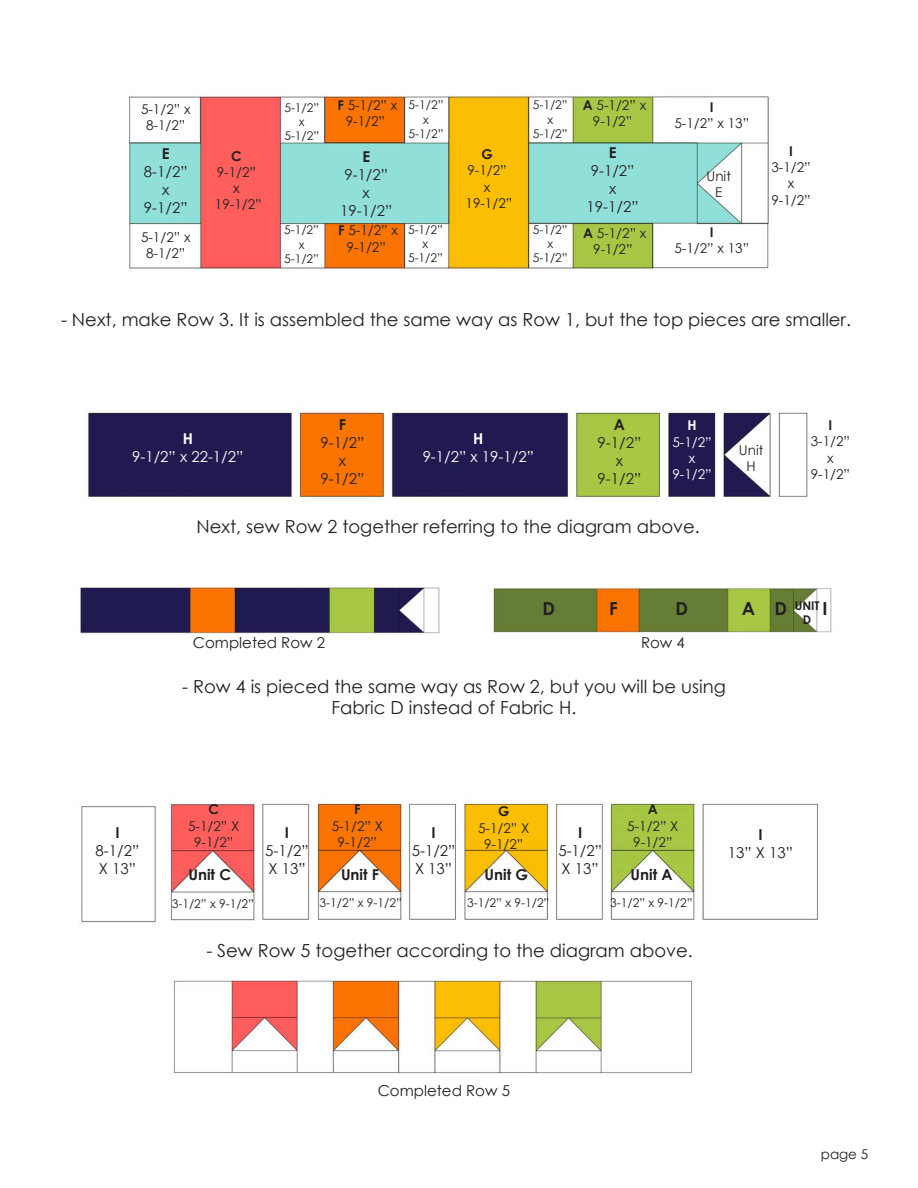
<style>
.page{position:relative;width:918px;height:1188px;background:#fff}
.page>*{position:absolute;margin:0;border:0;box-sizing:border-box;transform-origin:0 0}
.t1{font:18px/21.6px "Century Gothic";color:#231f20;text-align:center}
.t2{font:700 18px "Century Gothic";color:#231f20}
.t3{font:15px/18px "Century Gothic";color:#231f20;text-align:center}
.t4{font:700 15px "Century Gothic";color:#231f20}
.t5{font:15px "Century Gothic";color:#fff}
.t6{font:700 15px "Century Gothic";color:#fff}
.t7{font:13.5px/16.2px "Century Gothic";color:#231f20;text-align:center}
.t8{font:13.5px/16.2px "Century Gothic";color:#fff;text-align:center}
.t9{font:700 13.5px "Century Gothic";color:#231f20}
.t10{font:700 13.5px "Century Gothic";color:#fff}
.t11{font:12px/14.4px "Century Gothic";color:#231f20;text-align:center}
.t12{font:700 12px/14.4px "Century Gothic";color:#231f20;text-align:center}
.s1{font-weight:700}
</style>
<div class="page">
<img style="left:86px;top:411px;width:722px;height:89px">
<img style="left:78px;top:583px;width:362px;height:52px">
<img style="left:493px;top:587px;width:339px;height:46px">
<img style="left:81px;top:799px;width:737px;height:124px">
<img style="left:173px;top:979px;width:519px;height:95px">
<img style="left:128px;top:94px;width:641px;height:175px">
<p class="t7" style="left:141px;top:101px;width:51px">5-1/2” x<br>8-1/2”</p>
<p class="t7" style="left:337px;top:97px;width:61px"><span class="s1">F</span> 5-1/2” x<br>9-1/2”</p>
<p class="t7" style="left:583px;top:97px;width:65px"><span class="s1">A</span> 5-1/2” x<br>9-1/2”</p>
<p class="t11" style="left:284px;top:100px;width:36px">5-1/2” x<br>5-1/2”</p>
<p class="t11" style="left:533px;top:98px;width:36px">5-1/2” x<br>5-1/2”</p>
<p class="t9" style="left:710px;top:97px;width:5px">I</p>
<p class="t11" style="left:409px;top:98px;width:36px">5-1/2” x<br>5-1/2”</p>
<p class="t7" style="left:674px;top:115px;width:76px">5-1/2” x 13”</p>
<p class="t4" style="left:162px;top:142px;width:9px">E</p>
<p class="t3" style="left:144px;top:162px;width:45px">8-1/2” x<br>9-1/2”</p>
<p class="t9" style="left:231px;top:146px;width:12px">C</p>
<p class="t7" style="left:215px;top:164px;width:48px">9-1/2” x<br>19-1/2”</p>
<p class="t4" style="left:362px;top:146px;width:9px">E</p>
<p class="t3" style="left:340px;top:166px;width:54px">9-1/2” x<br>19-1/2”</p>
<p class="t9" style="left:481px;top:144px;width:13px">G</p>
<p class="t7" style="left:466px;top:162px;width:48px">9-1/2” x<br>19-1/2”</p>
<p class="t4" style="left:609px;top:141px;width:9px">E</p>
<p class="t3" style="left:587px;top:161px;width:54px">9-1/2” x<br>19-1/2”</p>
<p class="t7" style="left:707px;top:168px;width:26px">Unit<br>E</p>
<p class="t9" style="left:789px;top:141px;width:5px">I</p>
<p class="t7" style="left:771px;top:159px;width:41px">3-1/2” x<br>9-1/2”</p>
<p class="t7" style="left:141px;top:228px;width:51px">5-1/2” x<br>8-1/2”</p>
<p class="t11" style="left:284px;top:223px;width:36px">5-1/2” x<br>5-1/2”</p>
<p class="t7" style="left:338px;top:222px;width:61px"><span class="s1">F</span> 5-1/2” x<br>9-1/2”</p>
<p class="t11" style="left:408px;top:222px;width:36px">5-1/2” x<br>5-1/2”</p>
<p class="t11" style="left:533px;top:222px;width:36px">5-1/2” x<br>5-1/2”</p>
<p class="t7" style="left:583px;top:225px;width:65px"><span class="s1">A</span> 5-1/2” x<br>9-1/2”</p>
<p class="t9" style="left:710px;top:222px;width:5px">I</p>
<p class="t7" style="left:674px;top:240px;width:76px">5-1/2” x 13”</p>
<p class="t1" style="left:61px;top:308px;width:792px">- Next, make Row 3. It is assembled the same way as Row 1, but the top pieces are smaller.</p>
<p class="t6" style="left:183px;top:428px;width:12px">H</p>
<p class="t5" style="left:132px;top:447px;width:113px">9-1/2” x 22-1/2”</p>
<p class="t4" style="left:339px;top:413px;width:9px">F</p>
<p class="t3" style="left:321px;top:434px;width:45px">9-1/2” x<br>9-1/2”</p>
<p class="t6" style="left:473px;top:428px;width:12px">H</p>
<p class="t5" style="left:423px;top:447px;width:113px">9-1/2” x 19-1/2”</p>
<p class="t4" style="left:614px;top:413px;width:13px">A</p>
<p class="t3" style="left:598px;top:434px;width:45px">9-1/2” x<br>9-1/2”</p>
<p class="t10" style="left:688px;top:415px;width:11px">H</p>
<p class="t8" style="left:673px;top:433px;width:41px">5-1/2” x<br>9-1/2”</p>
<p class="t1" style="left:196px;top:515px;width:505px">Next, sew Row 2 together referring to the diagram above.</p>
<p class="t7" style="left:739px;top:442px;width:26px">Unit<br>H</p>
<p class="t9" style="left:829px;top:415px;width:5px">I</p>
<p class="t7" style="left:811px;top:433px;width:41px">3-1/2” x<br>9-1/2”</p>
<p class="t12" style="left:795px;top:598px;width:26px">UNIT<br>D</p>
<p class="t2" style="left:543px;top:595px;width:14px">D</p>
<p class="t2" style="left:609px;top:595px;width:10px">F</p>
<p class="t2" style="left:675px;top:595px;width:14px">D</p>
<p class="t2" style="left:774px;top:595px;width:14px">D</p>
<p class="t2" style="left:742px;top:595px;width:15px">A</p>
<p class="t2" style="left:823px;top:595px;width:7px">I</p>
<p class="t3" style="left:193px;top:634px;width:134px">Completed Row 2</p>
<p class="t3" style="left:641px;top:634px;width:45px">Row 4</p>
<p class="t1" style="left:182px;top:675px;width:545px">- Row 4 is pieced the same way as Row 2, but you will be using<br>Fabric D instead of Fabric H.</p>
<p class="t4" style="left:115px;top:821px;width:6px">I</p>
<p class="t3" style="left:96px;top:841px;width:45px;text-align:left">8-1/2”<br>X 13”</p>
<p class="t9" style="left:209px;top:799px;width:12px">C</p>
<p class="t7" style="left:188px;top:818px;width:53px">5-1/2” X<br>9-1/2”</p>
<p class="t9" style="left:354px;top:799px;width:8px">F</p>
<p class="t7" style="left:332px;top:818px;width:53px">5-1/2” X<br>9-1/2”</p>
<p class="t9" style="left:648px;top:799px;width:11px">A</p>
<p class="t7" style="left:627px;top:818px;width:53px">5-1/2” X<br>9-1/2”</p>
<p class="t9" style="left:498px;top:801px;width:13px">G</p>
<p class="t7" style="left:478px;top:819px;width:53px">5-1/2” X<br>9-1/2”</p>
<p class="t4" style="left:578px;top:821px;width:6px">I</p>
<p class="t3" style="left:558px;top:841px;width:45px;text-align:left">5-1/2”<br>X 13”</p>
<p class="t4" style="left:285px;top:821px;width:6px">I</p>
<p class="t3" style="left:265px;top:841px;width:45px;text-align:left">5-1/2”<br>X 13”</p>
<p class="t4" style="left:432px;top:821px;width:6px">I</p>
<p class="t3" style="left:412px;top:841px;width:45px;text-align:left">5-1/2”<br>X 13”</p>
<p class="t4" style="left:188px;top:863px;width:44px">Unit C</p>
<p class="t4" style="left:341px;top:863px;width:40px">Unit F</p>
<p class="t4" style="left:485px;top:863px;width:45px">Unit G</p>
<p class="t4" style="left:630px;top:863px;width:43px">Unit A</p>
<p class="t11" style="left:172px;top:896px;width:84px">3-1/2” x 9-1/2”</p>
<p class="t11" style="left:320px;top:896px;width:84px">3-1/2” x 9-1/2”</p>
<p class="t11" style="left:467px;top:896px;width:84px">3-1/2” x 9-1/2”</p>
<p class="t11" style="left:610px;top:896px;width:84px">3-1/2” x 9-1/2”</p>
<p class="t1" style="left:206px;top:939px;width:488px">- Sew Row 5 together according to the diagram above.</p>
<p class="t4" style="left:758px;top:823px;width:6px">I</p>
<p class="t3" style="left:728px;top:843px;width:67px">13” X 13”</p>
<p class="t3" style="left:378px;top:1081px;width:134px">Completed Row 5</p>
<p class="t7" style="left:821px;top:1145px;width:49px">page 5</p>
</div>
